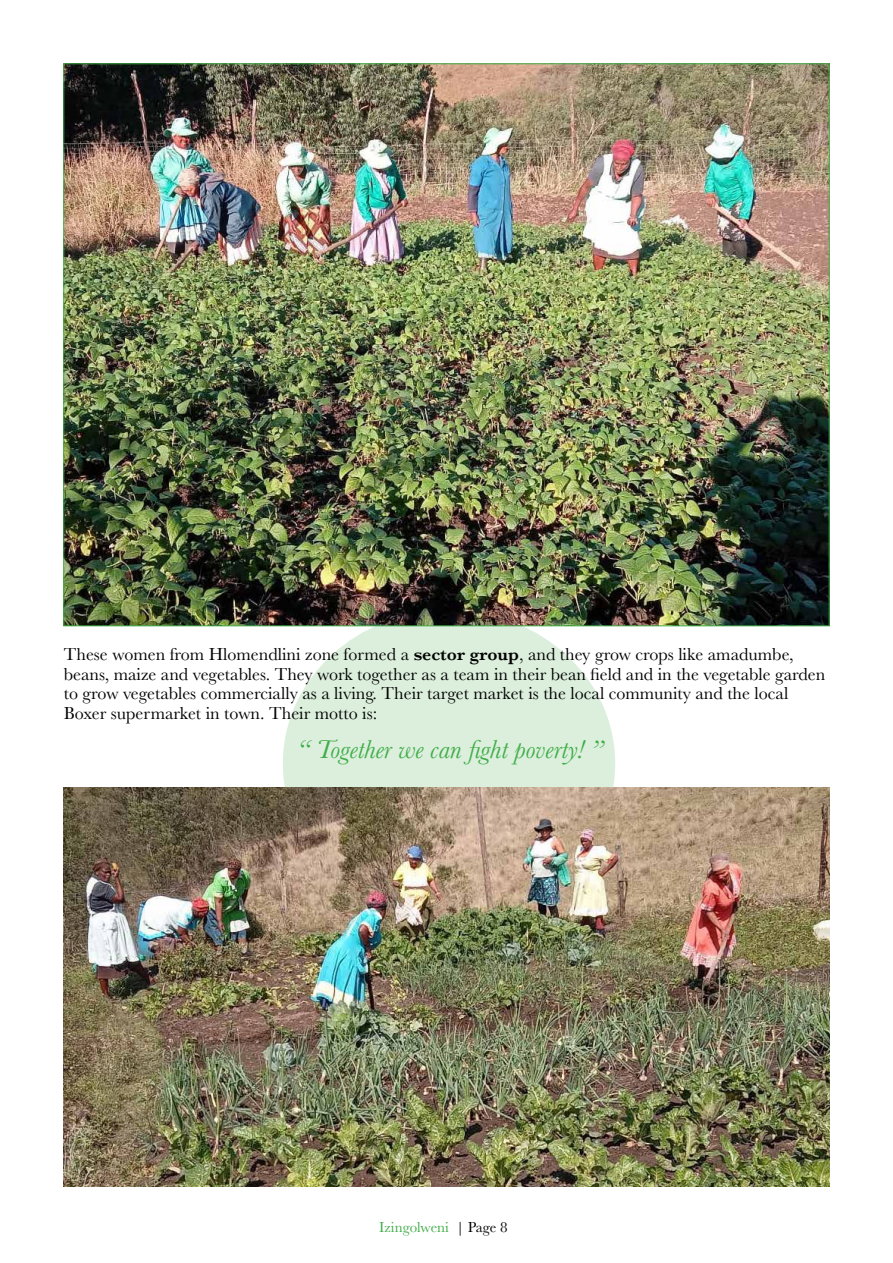
<style>
.page{position:relative;width:893px;height:1263px;background:#fff}
.page>*{position:absolute;margin:0;border:0;box-sizing:border-box;transform-origin:0 0}
.t1{font:italic 27px "Baskerville";color:#41ad49}
.t2{font:18px/19.5px "Baskerville";color:#000}
.t3{font:15px "Baskerville";color:#41ad49}
.s1{font-weight:600}
.s2{color:#000}
</style>
<div class="page">
<div style="left:283px;top:610px;width:332px;height:307px;background:#dbefdc;border-radius:50%"></div>
<img style="left:64px;top:787px;width:765px;height:399px">
<img style="left:66px;top:66px;width:761px;height:558px">
<p class="t2" style="left:64px;top:645px;width:763px">These women from Hlomendlini zone formed a <span class="s1">sector group</span>, and they grow crops like amadumbe, beans, maize and vegetables. They work together as a team in their bean field and in the vegetable garden to grow vegetables commercially as a living. Their target market is the local community and the local Boxer supermarket in town. Their motto is:</p>
<h1 class="t1" style="left:297px;top:731px;width:308px">“ Together we can fight poverty! ”</h1>
<p class="t3" style="left:379px;top:1218px;width:130px">Izingolweni <span class="s2">| Page 8</span></p>
</div>
